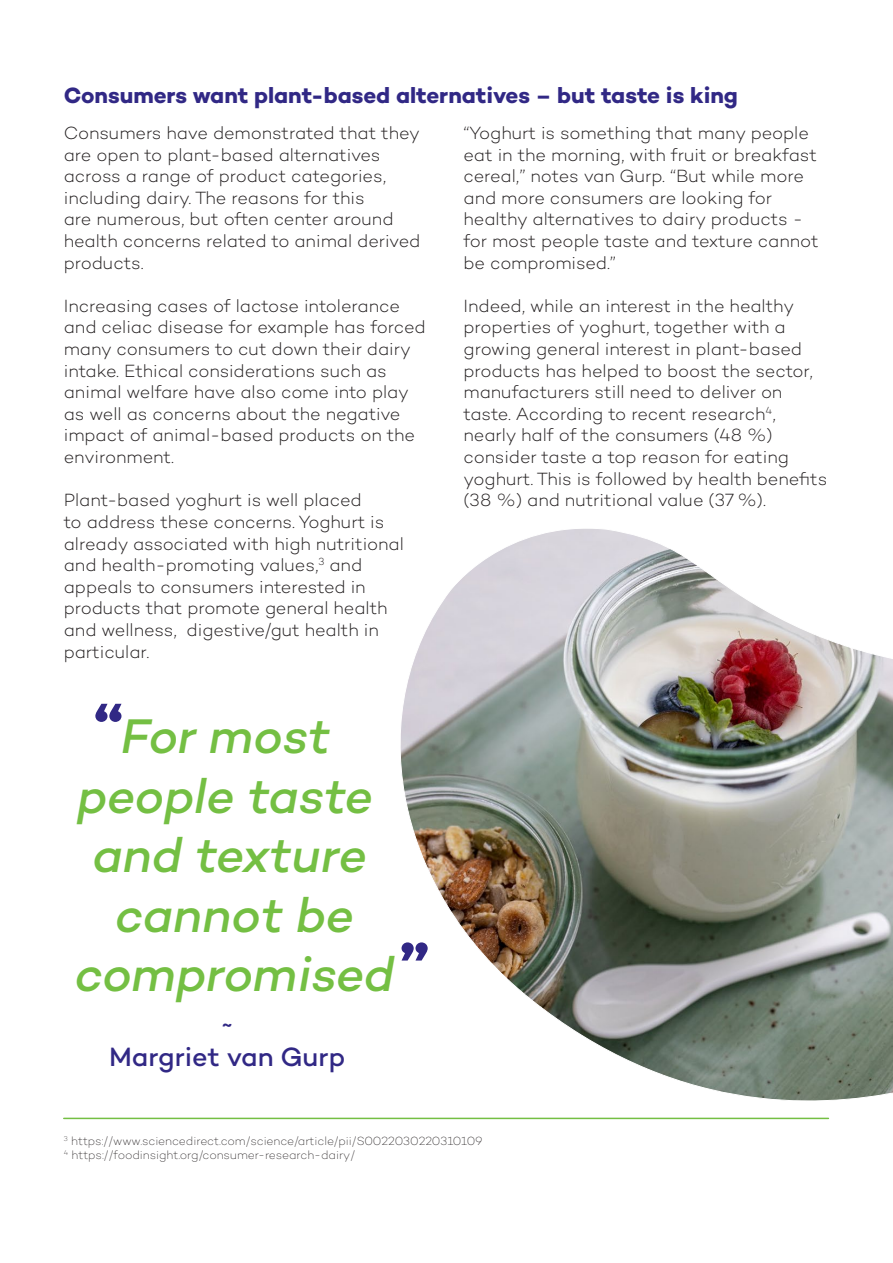
<style>
.page{position:relative;width:893px;height:1263px;background:#fff}
.page>*{position:absolute;margin:0;border:0;box-sizing:border-box;transform-origin:0 0}
.t1{font:700 67.5px "Campton";color:#312885}
.t2{font:italic 500 49.5px/59.4px "Campton";letter-spacing:-.01em;color:#74bf43;text-align:center}
.t3{font:500 27px "Campton";color:#312885}
.t4{font:700 22.5px "Campton";letter-spacing:-.005em;color:#312885}
.t5{font:500 22.5px "Campton";color:#312885}
.t6{font:300 18px/21.6px "Campton";letter-spacing:-.005em;color:#231f20}
.t7{font:200 12px "Campton";letter-spacing:-.01em;color:#231f20}
</style>
<div class="page">
<hr style="left:64px;top:1118px;width:764px;height:1px;background:#74bf43">
<img style="left:400px;top:528px;width:493px;height:573px">
<p class="t4" style="left:64px;top:81px;width:676px">Consumers want plant-based alternatives – but taste is king</p>
<p class="t6" style="left:64px;top:122px;width:358px">Consumers have demonstrated that they are open to plant-based alternatives across a range of product categories, including dairy. The reasons for this<br>are numerous, but often center around health concerns related to animal derived products.</p>
<p class="t6" style="left:64px;top:295px;width:363px">Increasing cases of lactose intolerance and celiac disease for example has forced many consumers to cut down their dairy intake. Ethical considerations such as animal welfare have also come into play as well as concerns about the negative impact of animal-based products on the environment.</p>
<p class="t6" style="left:64px;top:489px;width:342px">Plant-based yoghurt is well placed<br>to address these concerns. Yoghurt is already associated with high nutritional and health-promoting values,<sup>3</sup> and appeals to consumers interested in products that promote general health and wellness, digestive/gut health in particular.</p>
<p class="t1" style="left:94px;top:687px;width:31px">“</p>
<p class="t2" style="left:75px;top:706px;width:321px">For most people taste and texture cannot be compromised</p>
<p class="t1" style="left:400px;top:926px;width:31px">”</p>
<p class="t5" style="left:222px;top:1011px;width:12px">~</p>
<p class="t3" style="left:109px;top:1039px;width:238px">Margriet van Gurp</p>
<p class="t6" style="left:463px;top:122px;width:357px">“Yoghurt is something that many people eat in the morning, with fruit or breakfast cereal,” notes van Gurp. “But while more and more consumers are looking for healthy alternatives to dairy products - for most people taste and texture cannot be compromised.”</p>
<p class="t6" style="left:463px;top:295px;width:365px">Indeed, while an interest in the healthy properties of yoghurt, together with a growing general interest in plant-based products has helped to boost the sector, manufacturers still need to deliver on taste. According to recent research<sup>4</sup>, nearly half of the consumers (48 %) consider taste a top reason for eating yoghurt. This is followed by health benefits (38 %) and nutritional value (37 %).</p>
<p class="t7" style="left:64px;top:1133px;width:420px"><sup>3</sup> https://www.sciencedirect.com/science/article/pii/S0022030220310109</p>
<p class="t7" style="left:64px;top:1148px;width:293px"><sup>4</sup> https://foodinsight.org/consumer-research-dairy/</p>
</div>
